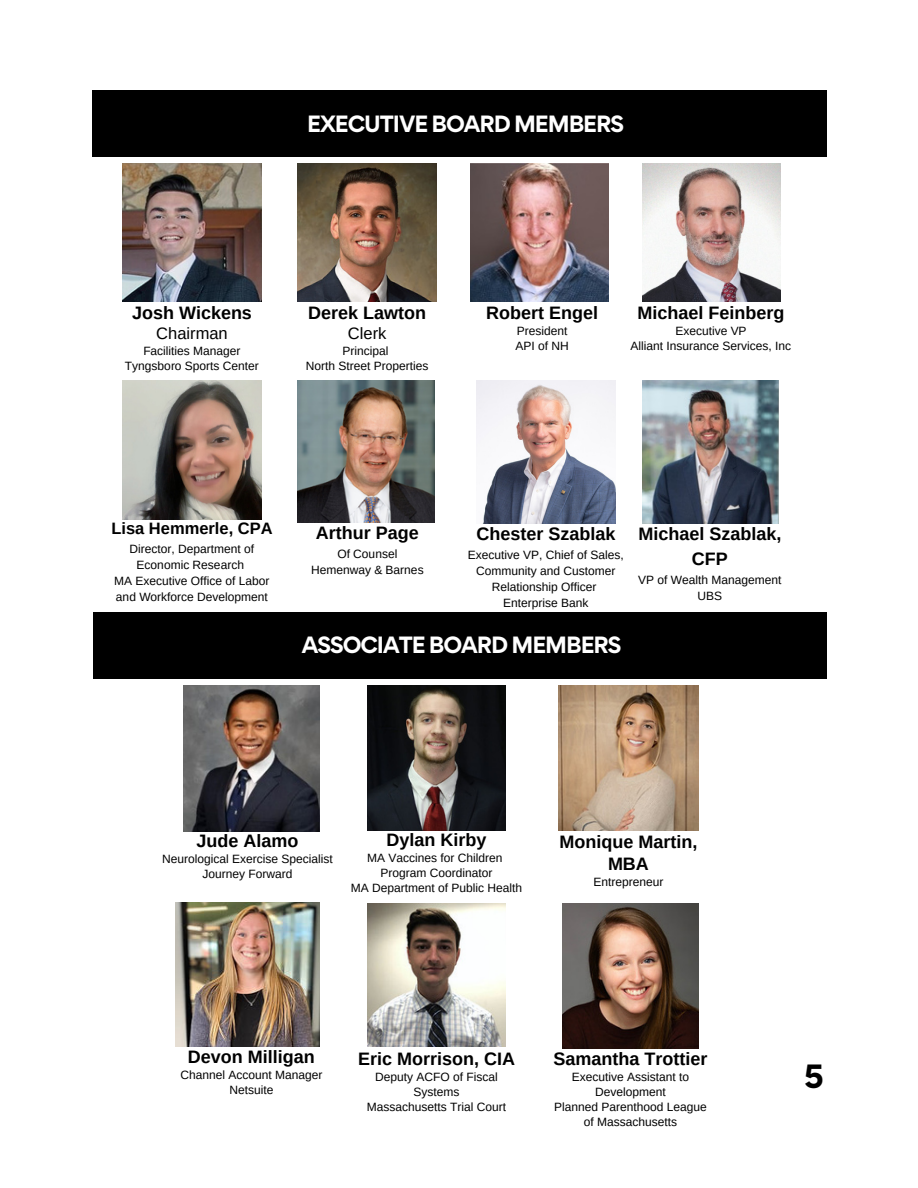
<style>
.page{position:relative;width:918px;height:1188px;background:#fff}
.page>*{position:absolute;margin:0;border:0;box-sizing:border-box;transform-origin:0 0}
.t1{font:700 30px "Gordita";color:#000}
.t2{font:700 21px "Gordita";letter-spacing:-.05em;color:#fff}
.t3{font:700 18px/25px "Arimo";color:#000;text-align:center}
.t4{font:700 16.5px "Arimo";color:#000}
.t5{font:16.5px "Arimo";color:#000}
.t6{font:12px/15px "Arimo";color:#000;text-align:center}
</style>
<div class="page">
<div style="left:92px;top:91px;width:734px;height:66px;background:#000"></div>
<div style="left:93px;top:612px;width:733px;height:67px;background:#000"></div>
<img style="left:123px;top:163px;width:138px;height:139px">
<img style="left:298px;top:163px;width:138px;height:139px">
<img style="left:470px;top:163px;width:138px;height:139px">
<img style="left:642px;top:163px;width:139px;height:139px">
<img style="left:642px;top:380px;width:136px;height:143px">
<img style="left:477px;top:380px;width:138px;height:143px">
<img style="left:298px;top:380px;width:136px;height:142px">
<img style="left:123px;top:380px;width:138px;height:140px">
<img style="left:183px;top:685px;width:137px;height:147px">
<img style="left:367px;top:685px;width:139px;height:146px">
<img style="left:558px;top:685px;width:141px;height:146px">
<img style="left:562px;top:903px;width:136px;height:145px">
<img style="left:367px;top:903px;width:139px;height:143px">
<img style="left:176px;top:902px;width:144px;height:144px">
<h1 class="t2" style="left:307px;top:109px;width:318px">EXECUTIVE BOARD MEMBERS</h1>
<p class="t3" style="left:132px;top:300px;width:121px">Josh Wickens</p>
<p class="t5" style="left:156px;top:324px;width:73px">Chairman</p>
<p class="t6" style="left:143px;top:343px;width:99px">Facilities Manager</p>
<p class="t6" style="left:125px;top:358px;width:135px">Tyngsboro Sports Center</p>
<p class="t3" style="left:308px;top:300px;width:119px">Derek Lawton</p>
<p class="t5" style="left:348px;top:324px;width:40px">Clerk</p>
<p class="t6" style="left:343px;top:343px;width:47px">Principal</p>
<p class="t6" style="left:306px;top:358px;width:124px">North Street Properties</p>
<p class="t3" style="left:486px;top:300px;width:113px">Robert Engel</p>
<p class="t6" style="left:515px;top:323px;width:55px;text-align:left">President<br>API of NH</p>
<p class="t3" style="left:638px;top:300px;width:148px">Michael Feinberg</p>
<p class="t6" style="left:675px;top:323px;width:73px">Executive VP</p>
<p class="t6" style="left:631px;top:338px;width:162px">Alliant Insurance Services, Inc</p>
<p class="t4" style="left:111px;top:520px;width:163px">Lisa Hemmerle, CPA</p>
<p class="t6" style="left:130px;top:541px;width:126px;line-height:16px">Director, Department of<br>Economic Research</p>
<p class="t6" style="left:114px;top:573px;width:157px;line-height:16px;text-align:left">MA Executive Office of Labor and Workforce Development</p>
<p class="t3" style="left:316px;top:520px;width:104px">Arthur Page</p>
<p class="t6" style="left:337px;top:546px;width:61px">Of Counsel</p>
<p class="t6" style="left:311px;top:562px;width:114px">Hemenway &amp; Barnes</p>
<p class="t3" style="left:476px;top:521px;width:140px">Chester Szablak</p>
<p class="t6" style="left:468px;top:547px;width:157px;line-height:16px">Executive VP, Chief of Sales,<br>Community and Customer<br>Relationship Officer</p>
<h1 class="t6" style="left:503px;top:595px;width:87px">Enterprise Bank</h1>
<p class="t2" style="left:302px;top:630px;width:321px">ASSOCIATE BOARD MEMBERS</p>
<p class="t3" style="left:638px;top:521px;width:144px">Michael Szablak,<br>CFP</p>
<p class="t6" style="left:638px;top:572px;width:145px">VP of Wealth Management</p>
<p class="t6" style="left:698px;top:588px;width:26px">UBS</p>
<p class="t3" style="left:196px;top:828px;width:103px">Jude Alamo</p>
<p class="t6" style="left:162px;top:851px;width:172px">Neurological Exercise Specialist</p>
<p class="t6" style="left:202px;top:866px;width:92px">Journey Forward</p>
<p class="t3" style="left:387px;top:827px;width:101px">Dylan Kirby</p>
<h2 class="t6" style="left:367px;top:850px;width:137px">MA Vaccines for Children</h2>
<p class="t6" style="left:381px;top:865px;width:113px">Program Coordinator</p>
<p class="t6" style="left:351px;top:880px;width:173px">MA Department of Public Health</p>
<p class="t3" style="left:560px;top:830px;width:139px;line-height:22px">Monique Martin,<br>MBA</p>
<p class="t6" style="left:593px;top:874px;width:72px">Entrepreneur</p>
<p class="t3" style="left:188px;top:1045px;width:128px">Devon Milligan</p>
<p class="t6" style="left:180px;top:1068px;width:144px">Channel Account Manager</p>
<p class="t6" style="left:229px;top:1083px;width:45px">Netsuite</p>
<p class="t3" style="left:358px;top:1046px;width:158px">Eric Morrison, CIA</p>
<p class="t6" style="left:375px;top:1069px;width:124px">Deputy ACFO of Fiscal<br>Systems</p>
<p class="t6" style="left:367px;top:1099px;width:141px">Massachusetts Trial Court</p>
<p class="t3" style="left:554px;top:1046px;width:155px">Samantha Trottier</p>
<p class="t6" style="left:572px;top:1069px;width:119px">Executive Assistant to<br>Development</p>
<p class="t6" style="left:554px;top:1099px;width:154px">Planned Parenthood League of Massachusetts</p>
<p class="t1" style="left:804px;top:1056px;width:21px">5</p>
</div>
